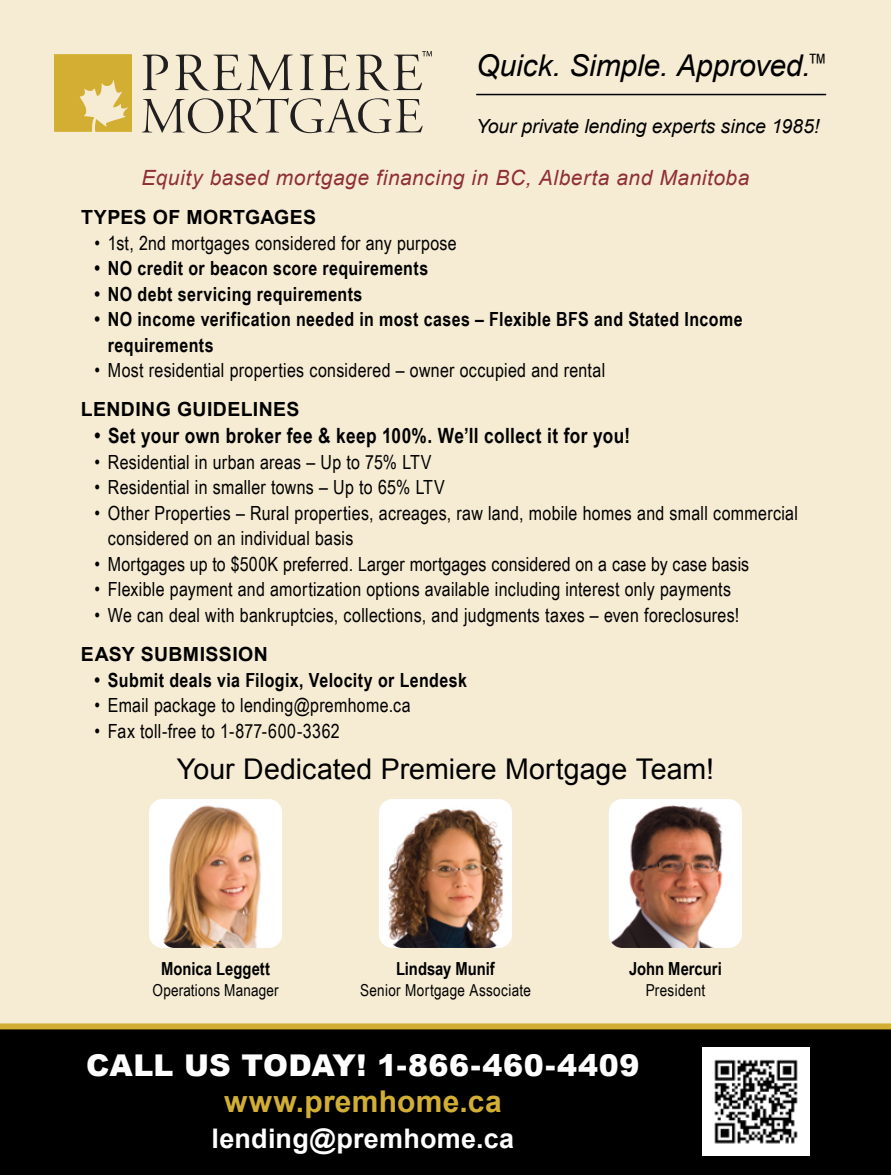
<style>
.page{position:relative;width:891px;height:1175px;background:#fff}
.page>*{position:absolute;margin:0;border:0;box-sizing:border-box;transform-origin:0 0}
.t1{font:900 30px "Arial";letter-spacing:.01em;color:#fefefe}
.t2{font:italic 30px "Arial";letter-spacing:-.005em;color:#000}
.t3{font:700 30px "Arial";letter-spacing:.01em;color:#d2af34}
.t4{font:28.5px "Arial";color:#000}
.t5{font:700 27px "Arial";letter-spacing:.01em;color:#fefefe}
.t6{font:700 21px "Arial Narrow";letter-spacing:.02em;color:#000}
.t7{font:italic 21px "Arial";letter-spacing:.025em;color:#8e2f35}
.t8{font:19.5px/25.5px "Arial Narrow";letter-spacing:.015em;color:#000}
.t9{font:700 19.5px/25.5px "Arial Narrow";letter-spacing:.02em;color:#000}
.t10{font:700 19.5px "Arial";letter-spacing:.02em;color:#000}
.t11{font:italic 19.5px "Arial";letter-spacing:-.005em;color:#000}
.t12{font:700 18px "Arial Narrow";color:#000}
.t13{font:16.5px "Arial Narrow";letter-spacing:.02em;color:#000}
.s1{font-family:"Arial Narrow";font-size:24px}
</style>
<div class="page">
<div style="left:0;top:0;width:891px;height:1174px;background:#f6ecd4"></div>
<div style="left:0;top:1026px;width:891px;height:148px;background:#000"></div>
<div style="left:0;top:1023px;width:891px;height:6px;background:#d2af34"></div>
<img style="left:702px;top:1047px;width:108px;height:108px">
<div style="left:149px;top:799px;width:133px;height:149px;background:#fff;border-radius:14px"></div>
<img style="left:163px;top:805px;width:98px;height:143px">
<div style="left:379px;top:799px;width:133px;height:149px;background:#fff;border-radius:14px"></div>
<img style="left:389px;top:799px;width:113px;height:149px">
<div style="left:609px;top:799px;width:133px;height:149px;background:#fff;border-radius:14px"></div>
<img style="left:609px;top:799px;width:126px;height:149px">
<hr style="left:476px;top:94px;width:350px;height:1px;background:#000">
<svg style="left:142px;top:97px;width:281px;height:36px"></svg>
<svg style="left:143px;top:54px;width:25px;height:36px"></svg>
<svg style="left:175px;top:54px;width:118px;height:37px"></svg>
<svg style="left:300px;top:55px;width:14px;height:35px"></svg>
<svg style="left:321px;top:55px;width:29px;height:35px"></svg>
<svg style="left:54px;top:54px;width:78px;height:78px"></svg>
<svg style="left:356px;top:51px;width:76px;height:40px"></svg>
<h1 class="t2" style="left:476px;top:46px;width:353px">Quick. Simple. Approved.<span class="s1">™</span></h1>
<p class="t11" style="left:476px;top:114px;width:345px">Your private lending experts since 1985!</p>
<p class="t7" style="left:142px;top:164px;width:609px">Equity based mortgage financing in BC, Alberta and Manitoba</p>
<p class="t10" style="left:81px;top:205px;width:237px">TYPES OF MORTGAGES</p>
<p class="t8" style="left:94px;top:229px;width:364px">• 1st, 2nd mortgages considered for any purpose</p>
<p class="t9" style="left:94px;top:255px;width:335px">• NO credit or beacon score requirements</p>
<p class="t9" style="left:94px;top:280px;width:270px">• NO debt servicing requirements</p>
<p class="t9" style="left:108px;top:306px;width:636px;text-indent:-13px">• NO income verification needed in most cases – Flexible BFS and Stated Income requirements</p>
<p class="t8" style="left:94px;top:357px;width:512px">• Most residential properties considered – owner occupied and rental</p>
<p class="t10" style="left:81px;top:397px;width:220px">LENDING GUIDELINES</p>
<p class="t6" style="left:94px;top:420px;width:537px">• Set your own broker fee &amp; keep 100%. We’ll collect it for you!</p>
<p class="t8" style="left:94px;top:448px;width:338px">• Residential in urban areas – Up to 75% LTV</p>
<p class="t8" style="left:94px;top:474px;width:352px">• Residential in smaller towns – Up to 65% LTV</p>
<p class="t8" style="left:108px;top:499px;width:691px;text-indent:-13px">• Other Properties – Rural properties, acreages, raw land, mobile homes and small commercial considered on an individual basis</p>
<p class="t8" style="left:94px;top:550px;width:656px">• Mortgages up to $500K preferred. Larger mortgages considered on a case by case basis</p>
<p class="t8" style="left:94px;top:576px;width:638px">• Flexible payment and amortization options available including interest only payments</p>
<p class="t8" style="left:94px;top:601px;width:646px">• We can deal with bankruptcies, collections, and judgments taxes – even foreclosures!</p>
<p class="t10" style="left:81px;top:641px;width:188px">EASY SUBMISSION</p>
<p class="t9" style="left:94px;top:666px;width:374px">• Submit deals via Filogix, Velocity or Lendesk</p>
<p class="t8" style="left:94px;top:691px;width:318px">• Email package to lending@premhome.ca</p>
<p class="t8" style="left:94px;top:717px;width:247px">• Fax toll-free to 1-877-600-3362</p>
<h2 class="t4" style="left:177px;top:750px;width:539px">Your Dedicated Premiere Mortgage Team!</h2>
<p class="t12" style="left:161px;top:954px;width:110px">Monica Leggett</p>
<p class="t13" style="left:153px;top:977px;width:128px">Operations Manager</p>
<p class="t12" style="left:396px;top:954px;width:100px">Lindsay Munif</p>
<p class="t13" style="left:360px;top:977px;width:172px">Senior Mortgage Associate</p>
<p class="t12" style="left:629px;top:954px;width:94px">John Mercuri</p>
<p class="t13" style="left:646px;top:977px;width:61px">President</p>
<h1 class="t1" style="left:86px;top:1043px;width:555px">CALL US TODAY! 1-866-460-4409</h1>
<h1 class="t3" style="left:224px;top:1081px;width:279px">www.premhome.ca</h1>
<h3 class="t5" style="left:212px;top:1120px;width:304px">lending@premhome.ca</h3>
</div>
